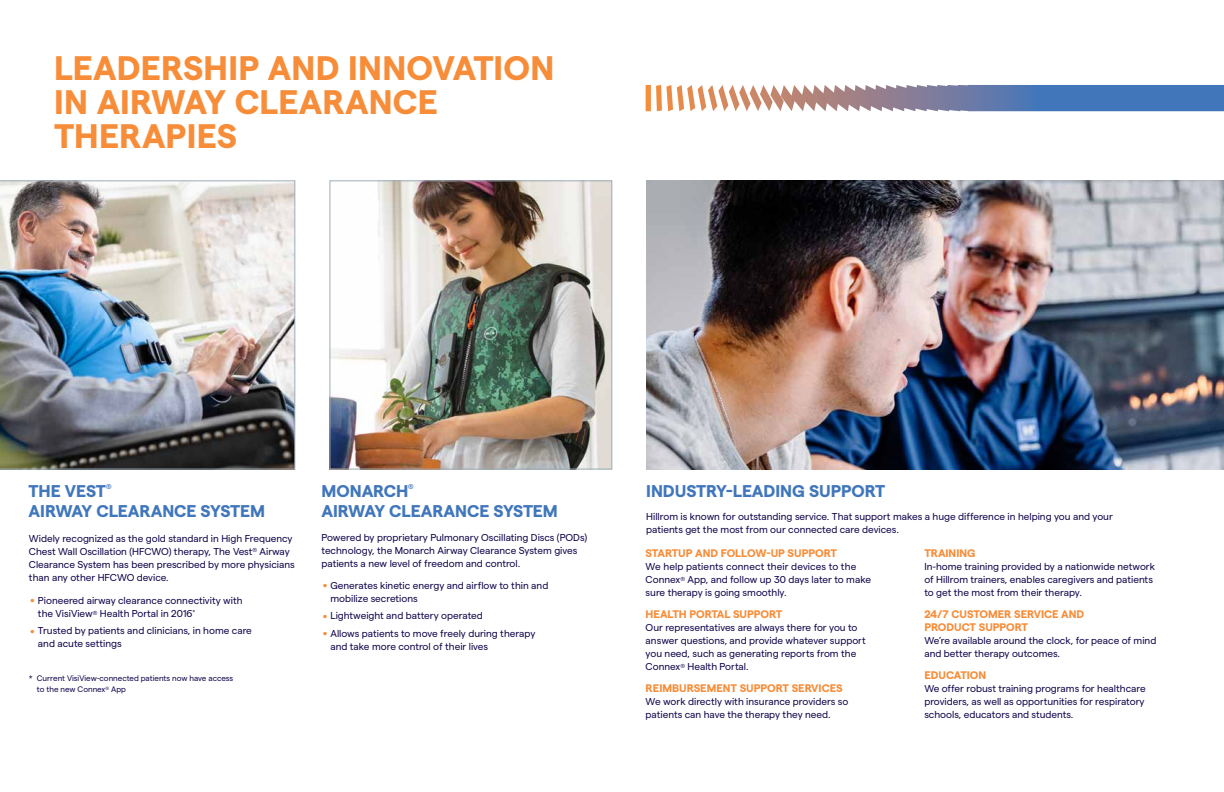
<style>
.page{position:relative;width:1224px;height:792px;background:#fff}
.page>*{position:absolute;margin:0;border:0;box-sizing:border-box;transform-origin:0 0}
.t1{font:700 34px/34px "Matter";letter-spacing:.01em;color:#f78d39}
.t2{font:28px "Matter";color:#f78d39}
.t3{font:700 17px "Matter";letter-spacing:-.01em;color:#4076bb}
.t4{font:700 11px/13px "Matter";color:#f78d39}
.t5{font:10px/13px "Matter";color:#100249}
.t6{font:8px/11px "Matter";color:#100249}
.t7{font:700 7px "Matter";color:#4076bb}
.s1{font-size:5.8px}
</style>
<div class="page">
<img style="left:0;top:181px;width:295px;height:288px">
<img style="left:332px;top:183px;width:278px;height:284px">
<div style="left:330px;top:181px;width:282px;height:288px;border:1px solid #9cadb7"></div>
<svg style="left:646px;top:85px;width:578px;height:26px"></svg>
<img style="left:646px;top:181px;width:578px;height:288px">
<h1 class="t1" style="left:54px;top:48px;width:502px">LEADERSHIP AND INNOVATION<br>IN AIRWAY CLEARANCE<br>THERAPIES</h1>
<h3 class="t3" style="left:29px;top:478px;width:79px">THE VEST</h3>
<p class="t7" style="left:106px;top:482px;width:7px">®</p>
<h3 class="t3" style="left:29px;top:498px;width:238px">AIRWAY CLEARANCE SYSTEM</h3>
<p class="t5" style="left:29px;top:531px;width:267px">Widely recognized as the gold standard in High Frequency Chest Wall Oscillation (HFCWO) therapy, The Vest<sup>®</sup> Airway Clearance System has been prescribed by more physicians than any other HFCWO device.</p>
<p class="t5" style="left:321px;top:530px;width:267px">Powered by proprietary Pulmonary Oscillating Discs (PODs) technology, the Monarch Airway Clearance System gives patients a new level of freedom and control.</p>
<h2 class="t2" style="left:321px;top:557px;width:9px">.</h2>
<p class="t5" style="left:330px;top:578px;width:219px">Generates kinetic energy and airflow to thin and mobilize secretions</p>
<h2 class="t2" style="left:321px;top:588px;width:9px">.</h2>
<p class="t5" style="left:330px;top:609px;width:154px">Lightweight and battery operated</p>
<h2 class="t2" style="left:321px;top:605px;width:9px">.</h2>
<p class="t5" style="left:330px;top:626px;width:206px">Allows patients to move freely during therapy and take more control of their lives</p>
<h3 class="t3" style="left:321px;top:478px;width:88px">MONARCH</h3>
<p class="t7" style="left:408px;top:482px;width:7px">®</p>
<h3 class="t3" style="left:321px;top:498px;width:238px">AIRWAY CLEARANCE SYSTEM</h3>
<h2 class="t2" style="left:29px;top:572px;width:9px">.</h2>
<p class="t5" style="left:38px;top:593px;width:206px">Pioneered airway clearance connectivity with the VisiView<sup>®</sup> Health Portal in 2016<sup>*</sup></p>
<h2 class="t2" style="left:29px;top:603px;width:9px">.</h2>
<p class="t5" style="left:38px;top:624px;width:215px">Trusted by patients and clinicians, in home care and acute settings</p>
<p class="t6" style="left:37px;top:672px;width:198px;text-indent:-8px">* Current VisiView-connected patients now have access to the new Connex<sup>®</sup> App</p>
<h3 class="t3" style="left:646px;top:478px;width:241px">INDUSTRY-LEADING SUPPORT</h3>
<p class="t5" style="left:646px;top:509px;width:468px">Hillrom is known for outstanding service. That support makes a huge difference in helping you and your patients get the most from our connected care devices.</p>
<p class="t4" style="left:646px;top:545px;width:193px">STARTUP AND FOLLOW-UP SUPPORT</p>
<p class="t5" style="left:646px;top:559px;width:227px">We help patients connect their devices to the<br>Connex<span class="s1">®</span> App, and follow up 30 days later to make sure therapy is going smoothly.</p>
<p class="t4" style="left:646px;top:606px;width:138px">HEALTH PORTAL SUPPORT</p>
<p class="t5" style="left:646px;top:620px;width:222px">Our representatives are always there for you to answer questions, and provide whatever support you need, such as generating reports from the Connex<sup>®</sup> Health Portal.</p>
<p class="t4" style="left:646px;top:680px;width:199px">REIMBURSEMENT SUPPORT SERVICES</p>
<p class="t5" style="left:646px;top:694px;width:204px">We work directly with insurance providers so patients can have the therapy they need.</p>
<p class="t4" style="left:924px;top:545px;width:53px">TRAINING</p>
<p class="t5" style="left:924px;top:559px;width:232px">In-home training provided by a nationwide network of Hillrom trainers, enables caregivers and patients to get the most from their therapy.</p>
<p class="t4" style="left:924px;top:606px;width:161px">24/7 CUSTOMER SERVICE AND<br>PRODUCT SUPPORT</p>
<p class="t5" style="left:924px;top:633px;width:234px">We’re available around the clock, for peace of mind and better therapy outcomes.</p>
<p class="t4" style="left:924px;top:667px;width:63px">EDUCATION</p>
<p class="t5" style="left:924px;top:681px;width:223px;text-align:justify">We offer robust training programs for healthcare providers, as well as opportunities for respiratory schools, educators and students.</p>
</div>
